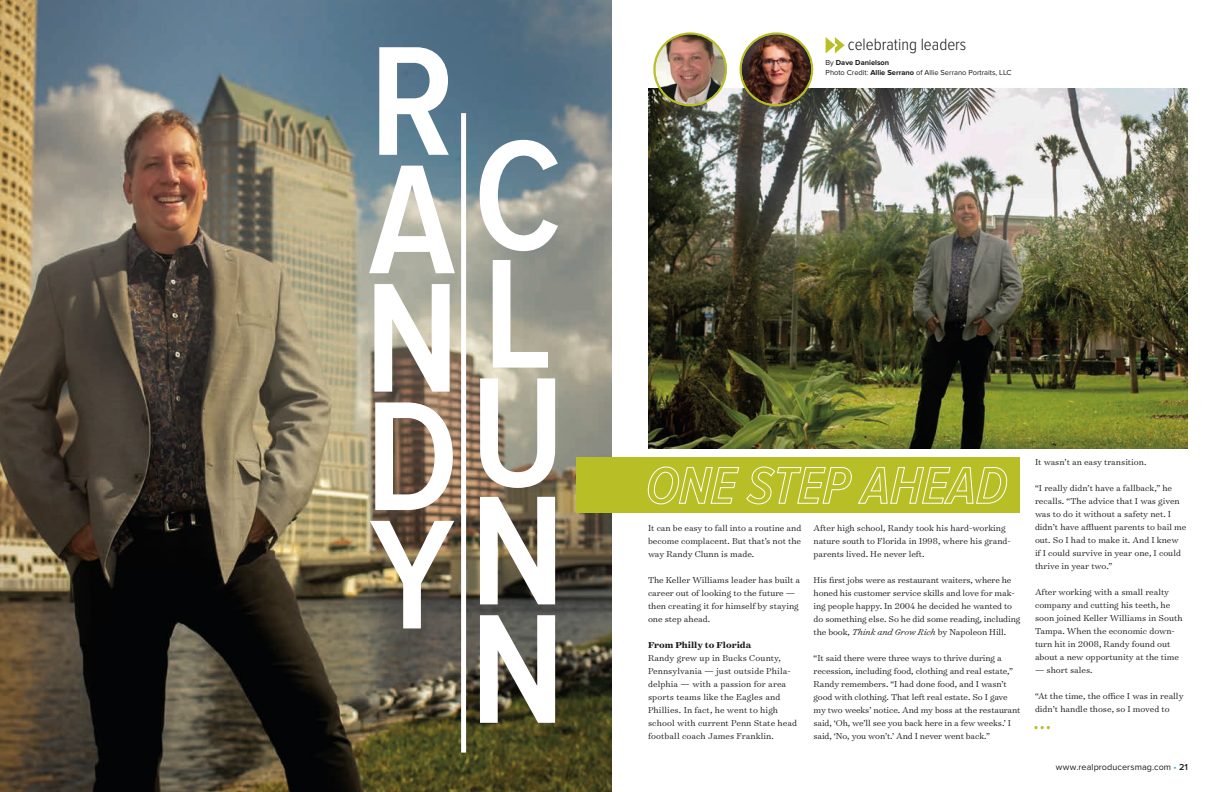
<style>
.page{position:relative;width:1224px;height:792px;background:#fff}
.page>*{position:absolute;margin:0;border:0;box-sizing:border-box;transform-origin:0 0}
.t1{font:600 161.3px/118.4px "Proxima Nova Cond";color:#fff;text-align:justify}
.t2{font:300 17px "Proxima Nova Cond";color:#1c1b1a}
.t3{font:300 9.8px/13px "Surveyor Text";color:#1c1b1a}
.t4{font:700 9.8px "Surveyor Text";color:#1c1b1a}
.t5{font:9px "Proxima Nova";letter-spacing:.01em;color:#1c1b1a}
.t6{font:7.5px/10px "Proxima Nova";color:#1c1b1a}
.s1{font-weight:700}
.s2{font-style:italic}
.s3{color:#2ea5dc}
.s4{font-weight:600}
</style>
<div class="page">
<img style="left:0;top:0;width:612px;height:792px">
<div style="left:576px;top:457px;width:444px;height:56px;background:#b8be26"></div>
<img style="left:648px;top:89px;width:540px;height:360px">
<svg style="left:826px;top:37px;width:19px;height:16px"></svg>
<svg style="left:741px;top:33px;width:71px;height:72px"></svg>
<img style="left:742px;top:34px;width:69px;height:70px;border-radius:35px">
<div style="left:740px;top:32px;width:73px;height:74px;border:2px solid #b8be26;border-radius:50%"></div>
<svg style="left:654px;top:33px;width:72px;height:72px"></svg>
<img style="left:655px;top:34px;width:70px;height:70px;border-radius:35px">
<div style="left:653px;top:32px;width:74px;height:74px;border:2px solid #b8be26;border-radius:50%"></div>
<div style="left:461px;top:113px;width:5px;height:640px;background:#fff"></div>
<svg style="left:647px;top:466px;width:93px;height:39px"></svg>
<svg style="left:746px;top:466px;width:262px;height:39px"></svg>
<svg style="left:1034px;top:726px;width:16px;height:3px"></svg>
<h1 class="t1" style="left:364px;top:49px;width:97px">R A N D Y</h1>
<h1 class="t1" style="left:470px;top:143px;width:97px">C L U N N</h1>
<h2 class="t2" style="left:848px;top:37px;width:120px">celebrating leaders</h2>
<p class="t6" style="left:826px;top:58px;width:188px">By <span class="s1">Dave Danielson<br></span>Photo Credit: <span class="s1">Allie Serrano</span> of Allie Serrano Portraits, LLC</p>
<p class="t3" style="left:648px;top:521px;width:155px;text-align:justify">It can be easy to fall into a routine and become complacent. But that’s not the way Randy Clunn is made.</p>
<p class="t3" style="left:648px;top:573px;width:154px">The Keller Williams leader has built a career out of looking to the future — then creating it for himself by staying one step ahead.</p>
<p class="t4" style="left:648px;top:638px;width:105px">From Philly to Florida</p>
<p class="t3" style="left:648px;top:651px;width:151px">Randy grew up in Bucks County,<br>Pennsylvania — just outside Phila&shy;delphia — with a passion for area sports teams like the Eagles and<br>Phillies. In fact, he went to high school with current Penn State head football coach James Franklin.</p>
<p class="t3" style="left:814px;top:521px;width:199px">After high school, Randy took his hard-working nature south to Florida in 1998, where his grand&shy;parents lived. He never left.</p>
<p class="t3" style="left:814px;top:573px;width:208px">His first jobs were as restaurant waiters, where he honed his customer service skills and love for mak&shy;ing people happy. In 2004 he decided he wanted to do something else. So he did some reading, including the book, <span class="s2">Think and Grow Rich</span> by Napoleon Hill.</p>
<p class="t3" style="left:814px;top:651px;width:208px">“It said there were three ways to thrive during a recession, including food, clothing and real estate,” Randy remembers. “I had done food, and I wasn’t good with clothing. That left real estate. So I gave my two weeks’ notice. And my boss at the restaurant said, ‘Oh, we’ll see you back here in a few weeks.’ I said, ‘No, you won’t.’ And I never went back.”</p>
<p class="t3" style="left:1035px;top:455px;width:113px">It wasn’t an easy transition.</p>
<p class="t3" style="left:1035px;top:481px;width:153px">“I really didn’t have a fallback,” he recalls. “The advice that I was given was to do it without a safety net. I didn’t have affluent parents to bail me out. So I had to make it. And I knew if I could survive in year one, I could thrive in year two.”</p>
<p class="t3" style="left:1035px;top:585px;width:149px">After working with a small realty company and cutting his teeth, he soon joined Keller Williams in South Tampa. When the economic down&shy;turn hit in 2008, Randy found out about a new opportunity at the time</p>
<p class="t3" style="left:1035px;top:663px;width:59px">— short sales.</p>
<p class="t3" style="left:1035px;top:689px;width:150px">“At the time, the office I was in really didn’t handle those, so I moved to</p>
<p class="t5" style="left:1056px;top:762px;width:134px">www.realproducersmag.com <span class="s3">•</span> <span class="s4">21</span></p>
</div>
